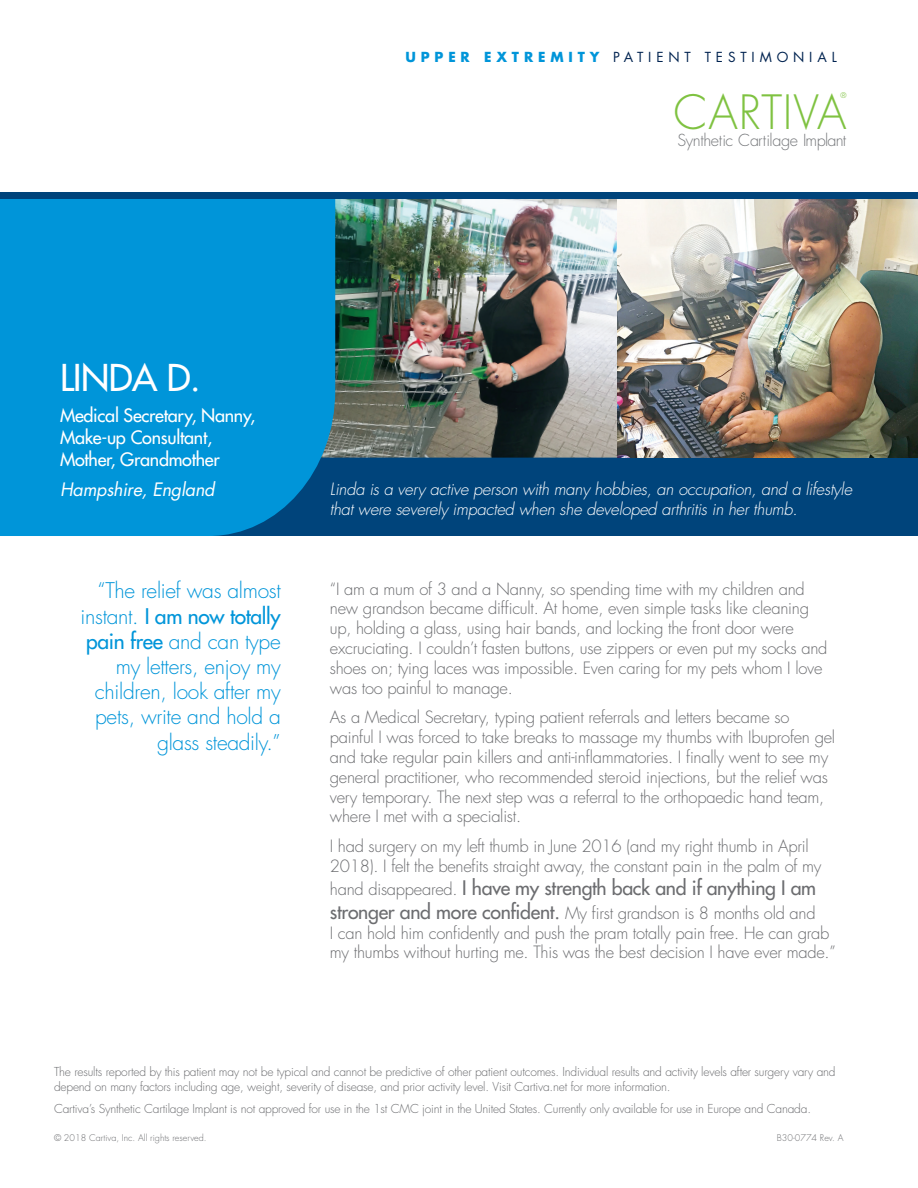
<style>
.page{position:relative;width:918px;height:1188px;background:#fff}
.page>*{position:absolute;margin:0;border:0;box-sizing:border-box;transform-origin:0 0}
.t1{font:300 46.05px "Futura Std";letter-spacing:.02em;color:#7fc241}
.t2{font:500 36px "Futura Std";letter-spacing:-.015em;color:#fff}
.t3{font:300 21px/25.2px "Futura Std";letter-spacing:-.015em;color:#0095d9;text-align:right}
.t4{font:500 19.5px "Futura Std";letter-spacing:-.015em;color:#6c6d70}
.t5{font:500 18px/21.6px "Futura Std";letter-spacing:-.015em;color:#fff}
.t6{font:italic 18px "Futura Std";letter-spacing:-.015em;color:#fff}
.t7{font:300 16.5px/19.8px "Futura Std";letter-spacing:-.015em;color:#6c6d70}
.t8{font:italic 300 16.5px/19.8px "Futura Std";letter-spacing:-.015em;color:#fff}
.t9{font:300 16.2px "Futura Std";letter-spacing:-.03em;color:#76787b}
.t10{font:13.5px "Futura Std";letter-spacing:.36em;color:#002350}
.t11{font:300 12px/14.4px "Futura Std";letter-spacing:-.015em;color:#6c6d70}
.t12{font:300 9px "Futura Std";color:#6c6d70}
.t13{font:300 7.65px "Futura Std";color:#7fc241}
.s1{font-weight:700;color:#0095d9}
.s2{font-weight:500}
.s3{font-weight:300;font-size:16.5px}
.s4{font-weight:500;font-size:19.5px}
</style>
<div class="page">
<div style="left:0;top:428px;width:918px;height:108px;background:#00447b"></div>
<img style="left:335px;top:199px;width:283px;height:259px">
<div style="left:0;top:199px;width:335px;height:337px;background:#0095d9"></div>
<img style="left:618px;top:199px;width:300px;height:259px">
<div style="left:0;top:192px;width:918px;height:7px;background:#00447b"></div>
<p class="t10" style="left:405px;top:49px;width:433px"><span class="s1">UPPER EXTREMITY</span> PATIENT TESTIMONIAL</p>
<p class="t13" style="left:840px;top:91px;width:8px">®</p>
<p class="t9" style="left:678px;top:130px;width:170px">Synthetic Cartilage Implant</p>
<p class="t1" style="left:674px;top:84px;width:175px">CARTIVA</p>
<p class="t2" style="left:60px;top:355px;width:142px">LINDA D.</p>
<p class="t5" style="left:60px;top:405px;width:197px">Medical Secretary, Nanny,<br>Make-up Consultant,<br>Mother, Grandmother</p>
<p class="t6" style="left:60px;top:478px;width:156px">Hampshire, England</p>
<p class="t3" style="left:81px;top:579px;width:202px">“The relief was almost instant. <span class="s2">I am now totally pain free</span> and can type my letters, enjoy my children, look after my pets, write and hold a glass steadily.”</p>
<p class="t8" style="left:330px;top:480px;width:524px">Linda is a very active person with many hobbies, an occupation, and a lifestyle that were severely impacted when she developed arthritis in her thumb.</p>
<p class="t7" style="left:330px;top:579px;width:499px">“I am a mum of 3 and a Nanny, so spending time with my children and new grandson became difficult. At home, even simple tasks like cleaning up, holding a glass, using hair bands, and locking the front door were excruciating. I couldn’t fasten buttons, use zippers or even put my socks and shoes on; tying laces was impossible. Even caring for my pets whom I love was too painful to manage.</p>
<p class="t7" style="left:330px;top:708px;width:507px">As a Medical Secretary, typing patient referrals and letters became so painful I was forced to take breaks to massage my thumbs with Ibuprofen gel and take regular pain killers and anti-inflammatories. I finally went to see my general practitioner, who recommended steroid injections, but the relief was very temporary. The next step was a referral to the orthopaedic hand team, where I met with a specialist.</p>
<p class="t7" style="left:330px;top:837px;width:493px">I had surgery on my left thumb in June 2016 (and my right thumb in April<br>2018). I felt the benefits straight away, the constant pain in the palm of my</p>
<p class="t4" style="left:330px;top:876px;width:488px"><span class="s3">hand disappeared.</span> I have my strength back and if anything I am</p>
<p class="t7" style="left:330px;top:903px;width:508px"><span class="s4">stronger and more confident.</span> My first grandson is 8 months old and<br>I can hold him confidently and push the pram totally pain free. He can grab my thumbs without hurting me. This was the best decision I have ever made.”</p>
<p class="t11" style="left:54px;top:1065px;width:783px">The results reported by this patient may not be typical and cannot be predictive of other patient outcomes. Individual results and activity levels after surgery vary and depend on many factors including age, weight, severity of disease, and prior activity level. Visit Cartiva.net for more information.</p>
<p class="t11" style="left:54px;top:1102px;width:759px">Cartiva’s Synthetic Cartilage Implant is not approved for use in the 1st CMC joint in the United States. Currently only available for use in Europe and Canada.</p>
<p class="t12" style="left:54px;top:1133px;width:154px">© 2018 Cartiva, Inc. All rights reserved.</p>
<p class="t12" style="left:777px;top:1133px;width:68px">B30-0774 Rev. A</p>
</div>
